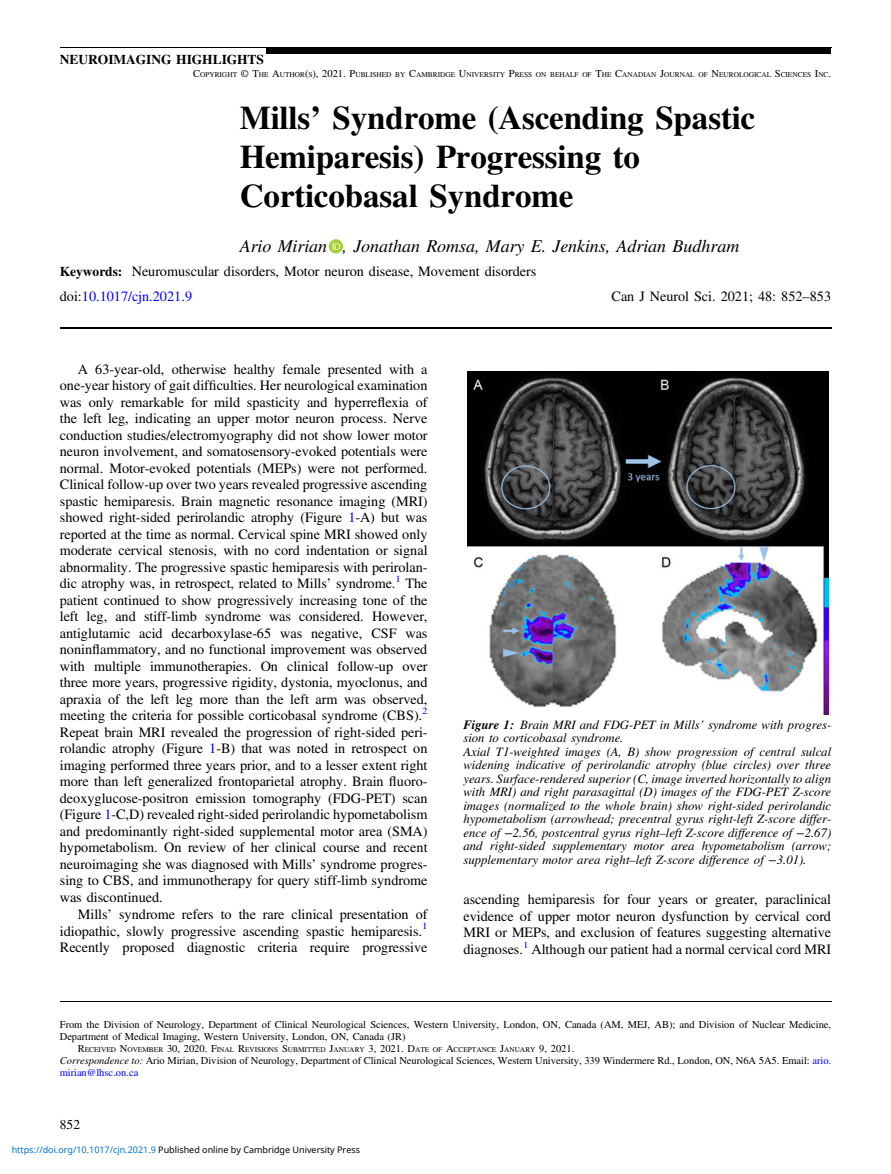
<style>
.page{position:relative;width:891px;height:1174px;background:#fff}
.page>*{position:absolute;margin:0;border:0;box-sizing:border-box;transform-origin:0 0}
.t1{font:33px/39px "Adv OT9 d 60 b 855.B";color:#000}
.t2{font:18px "Adv O Tb 4 af 3 d 5 d.I";color:#000}
.t3{font:14.25px/16.5px "Adv O Tf 9433 e 2 d";color:#000}
.t4{font:13.5px "Adv OT9 d 60 b 855.B";color:#000}
.t5{font:13.5px "Adv O Tf 9433 e 2 d";color:#000}
.t6{font:12.75px/13.5px "Adv O Tb 4 af 3 d 5 d.I";color:#000}
.t7{font:10.5px/12px "Adv O Tf 9433 e 2 d";color:#000}
.t8{font:9px "Noto Sans";color:#000}
.t9{font:7.35px "Adv O Tf 9433 e 2 d";color:#000}
.s1{font-size:10.5px}
.s2{font-style:inherit}
.s3{font-family:"Adv OT9 d 60 b 855.B";font-size:13.5px}
.s4{color:#00f}
.s5{font-family:"Adv O Tf 9433 e 2 d+fb"}
.s6{font-family:"Adv OT564 e 738 a.BI"}
.s7{font-family:"Adv OT8608 a 8 d 1"}
.s8{font-family:"Adv O Tb 4 af 3 d 5 d.I"}
.s9{color:#0172cf}
</style>
<div class="page">
<div style="left:329px;top:239px;width:14px;height:14px;background:#a6ce39;border-radius:50%"></div>
<svg style="left:332px;top:242px;width:8px;height:8px"></svg>
<hr style="left:60px;top:328px;width:771px;height:1px;background:#000">
<img style="left:467px;top:372px;width:361px;height:343px">
<hr style="left:60px;top:1001px;width:771px;height:1px;background:#000">
<div style="left:267px;top:48px;width:564px;height:5px;background:#000"></div>
<hr style="left:60px;top:47px;width:771px;height:1px;background:#000">
<p class="t4" style="left:60px;top:55px;width:206px">NEUROIMAGING HIGHLIGHTS</p>
<p class="t9" style="left:193px;top:72px;width:640px"><span class="s1">C</span>OPYRIGHT <span class="s1">© T</span>HE <span class="s1">A</span>UTHOR<span class="s1">(</span>S<span class="s1">), 2021. P</span>UBLISHED BY <span class="s1">C</span>AMBRIDGE <span class="s1">U</span>NIVERSITY <span class="s1">P</span>RESS ON BEHALF OF <span class="s1">T</span>HE <span class="s1">C</span>ANADIAN <span class="s1">J</span>OURNAL OF <span class="s1">N</span>EUROLOGICAL <span class="s1">S</span>CIENCES <span class="s1">I</span>NC<span class="s1">.</span></p>
<p class="t1" style="left:240px;top:101px;width:517px">Mills<span class="s2">’</span> Syndrome (Ascending Spastic<br>Hemiparesis) Progressing to<br>Corticobasal Syndrome</p>
<p class="t2" style="left:240px;top:240px;width:501px">Ario Mirian , Jonathan Romsa, Mary E. Jenkins, Adrian Budhram</p>
<p class="t3" style="left:60px;top:260px;width:478px;line-height:25.5px"><span class="s3">Keywords:</span> Neuromuscular disorders, Motor neuron disease, Movement disorders doi:<span class="s4">10.1017/cjn.2021.9</span></p>
<p class="t3" style="left:612px;top:289px;width:221px">Can J Neurol Sci. 2021; 48: 852<span class="s2">–</span>853</p>
<p class="t3" style="left:78px;top:362px;width:351px">A 63-year-old, otherwise healthy female presented with a</p>
<p class="t3" style="left:60px;top:379px;width:369px">one-year history of gait dif<span class="s5">fi</span>culties. Her neurological examination</p>
<p class="t3" style="left:60px;top:395px;width:369px">was only remarkable for mild spasticity and hyperre<span class="s5">fl</span>exia of</p>
<p class="t3" style="left:60px;top:412px;width:369px">the left leg, indicating an upper motor neuron process. Nerve</p>
<p class="t3" style="left:60px;top:428px;width:369px">conduction studies/electromyography did not show lower motor</p>
<p class="t3" style="left:60px;top:445px;width:369px">neuron involvement, and somatosensory-evoked potentials were</p>
<p class="t3" style="left:60px;top:461px;width:369px">normal. Motor-evoked potentials (MEPs) were not performed.</p>
<p class="t3" style="left:60px;top:478px;width:369px">Clinical follow-up over two years revealed progressive ascending</p>
<p class="t3" style="left:60px;top:494px;width:369px">spastic hemiparesis. Brain magnetic resonance imaging (MRI)</p>
<p class="t3" style="left:60px;top:511px;width:369px">showed right-sided perirolandic atrophy (Figure <span class="s4">1</span>-A) but was</p>
<p class="t3" style="left:60px;top:527px;width:369px">reported at the time as normal. Cervical spine MRI showed only</p>
<p class="t3" style="left:60px;top:544px;width:369px">moderate cervical stenosis, with no cord indentation or signal</p>
<p class="t3" style="left:60px;top:560px;width:369px">abnormality. The progressive spastic hemiparesis with perirolan-</p>
<p class="t3" style="left:60px;top:577px;width:369px">dic atrophy was, in retrospect, related to Mills<span class="s2">’</span> syndrome.<sup>1</sup> The</p>
<p class="t3" style="left:60px;top:593px;width:369px">patient continued to show progressively increasing tone of the</p>
<p class="t3" style="left:60px;top:610px;width:369px">left leg, and stiff-limb syndrome was considered. However,</p>
<p class="t3" style="left:60px;top:626px;width:369px">antiglutamic acid decarboxylase-65 was negative, CSF was</p>
<p class="t3" style="left:60px;top:643px;width:369px">nonin<span class="s5">fl</span>ammatory, and no functional improvement was observed</p>
<p class="t3" style="left:60px;top:659px;width:369px">with multiple immunotherapies. On clinical follow-up over</p>
<p class="t3" style="left:60px;top:676px;width:369px">three more years, progressive rigidity, dystonia, myoclonus, and</p>
<p class="t3" style="left:60px;top:692px;width:369px">apraxia of the left leg more than the left arm was observed,</p>
<p class="t3" style="left:60px;top:709px;width:369px">meeting the criteria for possible corticobasal syndrome (CBS).<sup>2</sup></p>
<p class="t3" style="left:60px;top:725px;width:369px">Repeat brain MRI revealed the progression of right-sided peri-</p>
<p class="t3" style="left:60px;top:742px;width:369px">rolandic atrophy (Figure <span class="s4">1</span>-B) that was noted in retrospect on</p>
<p class="t3" style="left:60px;top:758px;width:369px">imaging performed three years prior, and to a lesser extent right</p>
<p class="t3" style="left:60px;top:775px;width:369px">more than left generalized frontoparietal atrophy. Brain <span class="s5">fl</span>uoro-</p>
<p class="t3" style="left:60px;top:791px;width:369px">deoxyglucose-positron emission tomography (FDG-PET) scan</p>
<p class="t3" style="left:60px;top:808px;width:369px">(Figure <span class="s4">1</span>-C,D) revealed right-sided perirolandic hypometabolism</p>
<p class="t3" style="left:60px;top:824px;width:369px">and predominantly right-sided supplemental motor area (SMA)</p>
<p class="t3" style="left:60px;top:841px;width:369px">hypometabolism. On review of her clinical course and recent</p>
<p class="t3" style="left:60px;top:857px;width:369px">neuroimaging she was diagnosed with Mills<span class="s2">’</span> syndrome progres-</p>
<p class="t3" style="left:60px;top:874px;width:369px">sing to CBS, and immunotherapy for query stiff-limb syndrome</p>
<p class="t3" style="left:60px;top:890px;width:104px">was discontinued.</p>
<p class="t3" style="left:78px;top:908px;width:351px">Mills<span class="s2">’</span> syndrome refers to the rare clinical presentation of</p>
<p class="t3" style="left:60px;top:924px;width:369px">idiopathic, slowly progressive ascending spastic hemiparesis.<sup>1</sup></p>
<p class="t3" style="left:60px;top:941px;width:369px">Recently proposed diagnostic criteria require progressive</p>
<p class="t6" style="left:463px;top:719px;width:369px"><span class="s6">Figure 1:</span> Brain MRI and FDG-PET in Mills<span class="s2">’</span> syndrome with progres&shy;sion to corticobasal syndrome.<br>Axial T1-weighted images (A, B) show progression of central sulcal widening indicative of perirolandic atrophy (blue circles) over three years. Surface-rendered superior (C, image inverted horizontally to align with MRI) and right parasagittal (D) images of the FDG-PET Z-score images (normalized to the whole brain) show right-sided perirolandic hypometabolism (arrowhead; precentral gyrus right-left Z-score differ&shy;ence of <span class="s7">−</span>2.56, postcentral gyrus right<span class="s2">–</span>left Z-score difference of <span class="s7">−</span>2.67) and right-sided supplementary motor area hypometabolism (arrow; supplementary motor area right<span class="s2">–</span>left Z-score difference of <span class="s7">−</span>3.01).</p>
<p class="t3" style="left:463px;top:893px;width:369px;text-align:justify">ascending hemiparesis for four years or greater, paraclinical evidence of upper motor neuron dysfunction by cervical cord MRI or MEPs, and exclusion of features suggesting alternative diagnoses.<sup>1</sup> Although our patient had a normal cervical cord MRI</p>
<p class="t7" style="left:60px;top:1020px;width:773px">From the Division of Neurology, Department of Clinical Neurological Sciences, Western University, London, ON, Canada (AM, MEJ, AB); and Division of Nuclear Medicine,<br>Department of Medical Imaging, Western University, London, ON, Canada (JR)</p>
<p class="t9" style="left:78px;top:1047px;width:498px"><span class="s1">R</span>ECEIVED <span class="s1">N</span>OVEMBER <span class="s1">30, 2020. F</span>INAL <span class="s1">R</span>EVISIONS <span class="s1">S</span>UBMITTED <span class="s1">J</span>ANUARY <span class="s1">3, 2021. D</span>ATE OF <span class="s1">A</span>CCEPTANCE <span class="s1">J</span>ANUARY <span class="s1">9, 2021.</span></p>
<p class="t7" style="left:60px;top:1056px;width:773px"><span class="s8">Correspondence to:</span> Ario Mirian, Division of Neurology, Department of Clinical Neurological Sciences, Western University, 339 Windermere Rd., London, ON, N6A 5A5. Email: <span class="s4">ario. mirian@lhsc.on.ca</span></p>
<p class="t5" style="left:60px;top:1120px;width:22px">852</p>
<p class="t8" style="left:12px;top:1143px;width:350px"><span class="s9">https://doi.org/10.1017/cjn.2021.9</span> Published online by Cambridge University Press</p>
</div>
